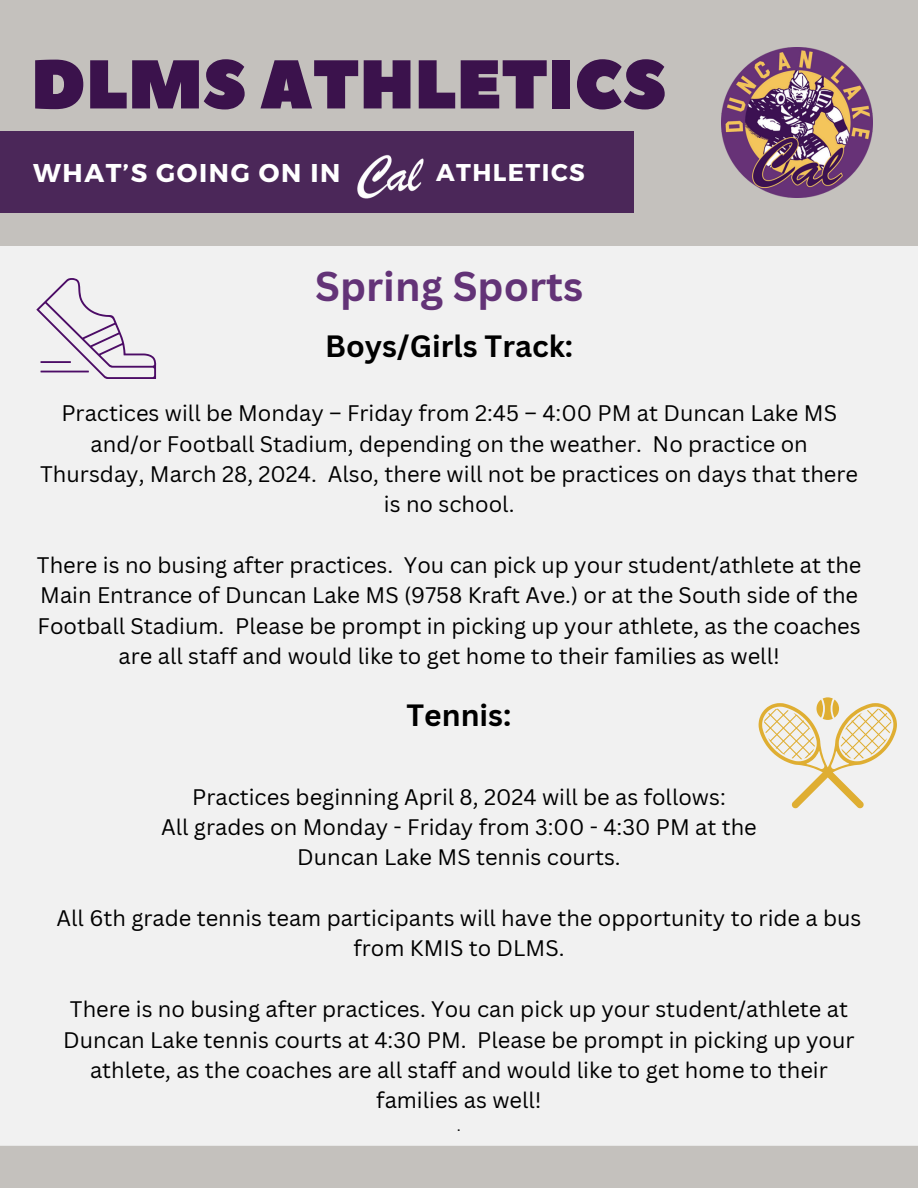
<style>
.page{position:relative;width:918px;height:1188px;background:#c4c1bd}
.page>*{position:absolute;margin:0;border:0;box-sizing:border-box;transform-origin:0 0}
.t1{font:68.85px "Peace Sans";color:#3b124c}
.t2{font:700 40.5px "Canva Sans";color:#633377}
.t3{font:700 30px "Canva Sans";color:#000}
.t4{font:700 25.65px "Montserrat";letter-spacing:.06em;color:#fff}
.t5{font:700 24.15px "Montserrat";letter-spacing:.06em;color:#fff}
.t6{font:21.9px/30.3px "Canva Sans";color:#000;text-align:center}
.t7{font:15.45px "Canva Sans";color:#000}
</style>
<div class="page">
<div style="left:0;top:246px;width:918px;height:900px;background:#f1f1f1"></div>
<img style="left:722px;top:47px;width:151px;height:151px">
<div style="left:0;top:131px;width:633px;height:81px;background:#4b2759"></div>
<img style="left:351px;top:154px;width:79px;height:59px">
<svg style="left:759px;top:697px;width:138px;height:111px;background:#ece2c7"></svg>
<svg style="left:36px;top:278px;width:120px;height:101px;background:#e0dae3"></svg>
<h1 class="t1" style="left:31px;top:39px;width:637px">DLMS ATHLETICS</h1>
<p class="t4" style="left:33px;top:156px;width:309px">WHAT’S GOING ON IN</p>
<p class="t5" style="left:436px;top:157px;width:150px">ATHLETICS</p>
<h2 class="t2" style="left:315px;top:257px;width:269px">Spring Sports</h2>
<h3 class="t3" style="left:325px;top:325px;width:250px">Boys/Girls Track:</h3>
<p class="t6" style="left:40px;top:397px;width:820px">Practices will be Monday – Friday from 2:45 – 4:00 PM at Duncan Lake MS and/or Football Stadium, depending on the weather. No practice on Thursday, March 28, 2024. Also, there will not be practices on days that there is no school.</p>
<p class="t6" style="left:37px;top:549px;width:826px">There is no busing after practices. You can pick up your student/athlete at the Main Entrance of Duncan Lake MS (9758 Kraft Ave.) or at the South side of the Football Stadium. Please be prompt in picking up your athlete, as the coaches are all staff and would like to get home to their families as well!</p>
<h3 class="t3" style="left:407px;top:694px;width:106px">Tennis:</h3>
<p class="t6" style="left:161px;top:781px;width:597px">Practices beginning April 8, 2024 will be as follows:<br>All grades on Monday - Friday from 3:00 - 4:30 PM at the<br>Duncan Lake MS tennis courts.</p>
<p class="t6" style="left:57px;top:902px;width:806px">All 6th grade tennis team participants will have the opportunity to ride a bus from KMIS to DLMS.</p>
<p class="t6" style="left:63px;top:994px;width:793px">There is no busing after practices. You can pick up your student/athlete at Duncan Lake tennis courts at 4:30 PM. Please be prompt in picking up your athlete, as the coaches are all staff and would like to get home to their families as well!</p>
<p class="t7" style="left:457px;top:1114px;width:6px">.</p>
</div>
